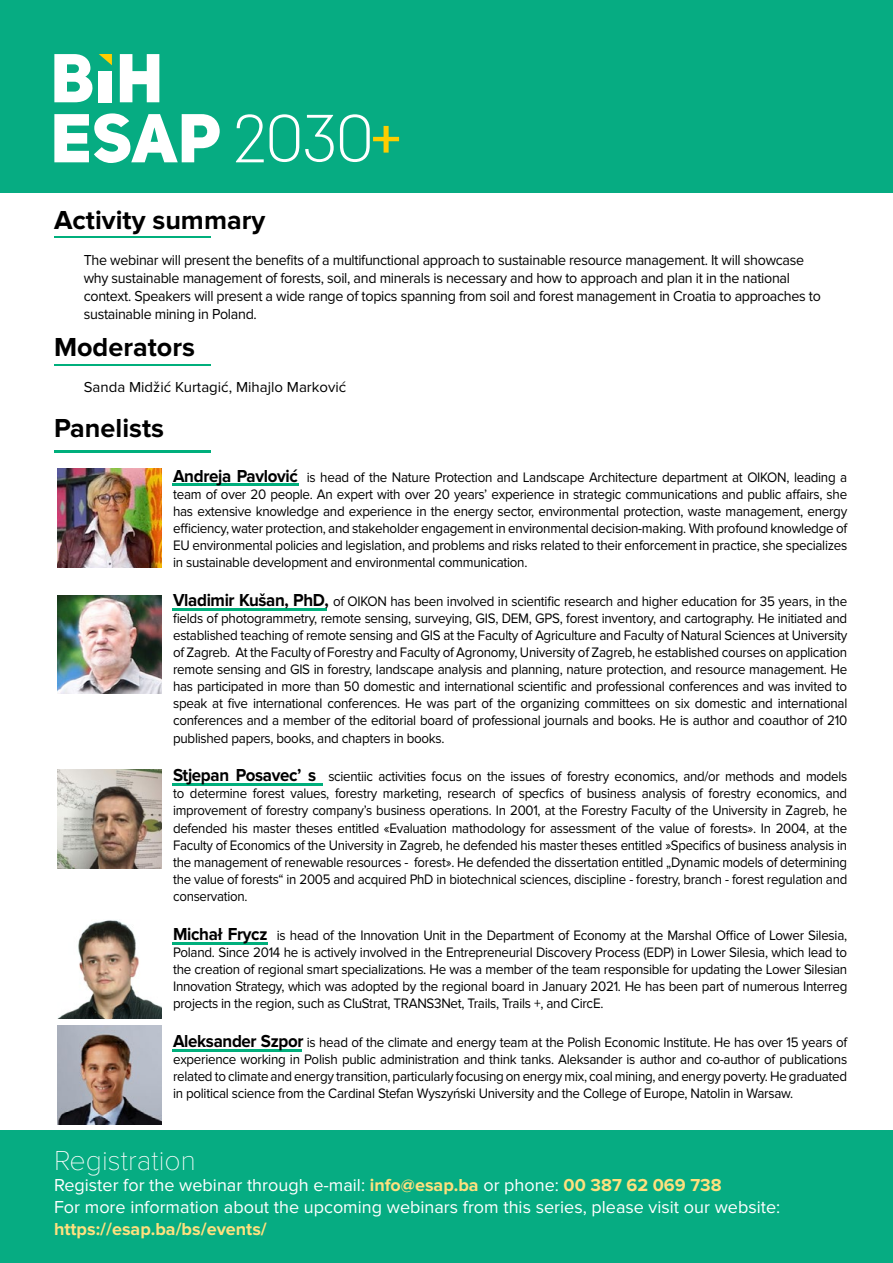
<style>
.page{position:relative;width:893px;height:1263px;background:#fff}
.page>*{position:absolute;margin:0;border:0;box-sizing:border-box;transform-origin:0 0}
.t1{font:100 28.5px "Proxima Nova T";color:#fff}
.t2{font:700 27px "Proxima Nova";color:#000}
.t3{font:18px/21.6px "Proxima Nova";color:#fff}
.t4{font:700 18px "Proxima Nova";color:#ffe07e}
.t5{font:15px/18px "Proxima Nova";letter-spacing:-.02em;color:#000;scale:.95 1}
.t6{font:15px "Proxima Nova";color:#000}
.t7{font:14.25px/17.1px "Proxima Nova";letter-spacing:-.02em;color:#000;text-align:justify;scale:.94 1}
.t8{font:14.25px/17.1px "Proxima Nova";letter-spacing:-.02em;color:#000;text-align:justify;scale:.93 1}
.s1{font-weight:700;font-size:18px}
.s2{font-weight:700;color:#ffe07e}
</style>
<div class="page">
<div style="left:0;top:0;width:893px;height:192px;background:#06ac82"></div>
<svg style="left:54px;top:54px;width:39px;height:48px"></svg>
<svg style="left:54px;top:113px;width:166px;height:50px"></svg>
<svg style="left:236px;top:114px;width:28px;height:48px"></svg>
<svg style="left:270px;top:114px;width:29px;height:48px"></svg>
<svg style="left:305px;top:115px;width:29px;height:47px"></svg>
<svg style="left:340px;top:114px;width:59px;height:48px"></svg>
<div style="left:99px;top:71px;width:13px;height:31px;background:#fff"></div>
<svg style="left:99px;top:54px;width:13px;height:11px"></svg>
<svg style="left:120px;top:54px;width:39px;height:48px"></svg>
<hr style="left:54px;top:450px;width:156px;height:2px;background:#00af7c">
<hr style="left:54px;top:236px;width:156px;height:2px;background:#00af7c">
<div style="left:0;top:1130px;width:893px;height:133px;background:#06ac82"></div>
<hr style="left:54px;top:364px;width:156px;height:2px;background:#00af7c">
<hr style="left:172px;top:484px;width:127px;height:2px;background:#00af7c">
<hr style="left:172px;top:608px;width:155px;height:2px;background:#00af7c">
<hr style="left:172px;top:784px;width:150px;height:2px;background:#00af7c">
<hr style="left:172px;top:943px;width:96px;height:2px;background:#00af7c">
<hr style="left:172px;top:1049px;width:129px;height:2px;background:#00af7c">
<img style="left:57px;top:469px;width:105px;height:99px">
<img style="left:57px;top:595px;width:105px;height:99px">
<img style="left:57px;top:770px;width:105px;height:98px">
<img style="left:58px;top:920px;width:104px;height:98px">
<img style="left:57px;top:1026px;width:105px;height:99px">
<h2 class="t2" style="left:54px;top:204px;width:213px">Activity summary</h2>
<p class="t5" style="left:84px;top:251px;width:778px">The webinar will present the benefits of a multifunctional approach to sustainable resource management. It will showcase why sustainable management of forests, soil, and minerals is necessary and how to approach and plan it in the national context. Speakers will present a wide range of topics spanning from soil and forest management in Croatia to approaches to sustainable mining in Poland.</p>
<h2 class="t2" style="left:54px;top:332px;width:142px">Moderators</h2>
<p class="t6" style="left:84px;top:379px;width:264px">Sanda Midžić Kurtagić, Mihajlo Marković</p>
<h2 class="t2" style="left:54px;top:413px;width:112px">Panelists</h2>
<p class="t7" style="left:173px;top:468px;width:719px"><span class="s1">Andreja Pavlović</span> is head of the Nature Protection and Landscape Architecture department at OIKON, leading a team of over 20 people. An expert with over 20 years’ experience in strategic communications and public affairs, she has extensive knowledge and experience in the energy sector, environmental protection, waste management, energy efficiency, water protection, and stakeholder engagement in environmental decision-making. With profound knowledge of EU environmental policies and legislation, and problems and risks related to their enforcement in practice, she specializes in sustainable development and environmental communication.</p>
<p class="t7" style="left:173px;top:593px;width:719px"><span class="s1">Vladimir Kušan, PhD,</span> of OIKON has been involved in scientific research and higher education for 35 years, in the fields of photogrammetry, remote sensing, surveying, GIS, DEM, GPS, forest inventory, and cartography. He initiated and established teaching of remote sensing and GIS at the Faculty of Agriculture and Faculty of Natural Sciences at University of Zagreb. At the Faculty of Forestry and Faculty of Agronomy, University of Zagreb, he established courses on application remote sensing and GIS in forestry, landscape analysis and planning, nature protection, and resource management. He has participated in more than 50 domestic and international scientific and professional conferences and was invited to speak at five international conferences. He was part of the organizing committees on six domestic and international conferences and a member of the editorial board of professional journals and books. He is author and coauthor of 210 published papers, books, and chapters in books.</p>
<p class="t8" style="left:173px;top:768px;width:726px"><span class="s1">Stjepan Posavec’ s</span> scientiic activities focus on the issues of forestry economics, and/or methods and models to determine forest values, forestry marketing, research of specfics of business analysis of forestry economics, and improvement of forestry company’s business operations. In 2001, at the Forestry Faculty of the University in Zagreb, he defended his master theses entitled «Evaluation mathodology for assessment of the value of forests». In 2004, at the Faculty of Economics of the University in Zagreb, he defended his master theses entitled »Specifics of business analysis in the management of renewable resources - forest». He defended the dissertation entitled „Dynamic models of determining the value of forests“ in 2005 and acquired PhD in biotechnical sciences, discipline - forestry, branch - forest regulation and conservation.</p>
<p class="t7" style="left:173px;top:926px;width:719px"><span class="s1">Michał Frycz</span> is head of the Innovation Unit in the Department of Economy at the Marshal Office of Lower Silesia, Poland. Since 2014 he is actively involved in the Entrepreneurial Discovery Process (EDP) in Lower Silesia, which lead to the creation of regional smart specializations. He was a member of the team responsible for updating the Lower Silesian Innovation Strategy, which was adopted by the regional board in January 2021. He has been part of numerous Interreg projects in the region, such as CluStrat, TRANS3Net, Trails, Trails +, and CircE.</p>
<p class="t7" style="left:173px;top:1034px;width:719px"><span class="s1">Aleksander Szpor</span> is head of the climate and energy team at the Polish Economic Institute. He has over 15 years of experience working in Polish public administration and think tanks. Aleksander is author and co-author of publications related to climate and energy transition, particularly focusing on energy mix, coal mining, and energy poverty. He graduated in political science from the Cardinal Stefan Wyszyński University and the College of Europe, Natolin in Warsaw.</p>
<h1 class="t1" style="left:54px;top:1144px;width:143px">Registration</h1>
<p class="t3" style="left:54px;top:1175px;width:728px">Register for the webinar through e-mail: <span class="s2">info@esap.ba</span> or phone: <span class="s2">00 387 62 069 738<br></span>For more information about the upcoming webinars from this series, please visit our website:</p>
<p class="t4" style="left:54px;top:1218px;width:214px">https://esap.ba/bs/events/</p>
</div>
